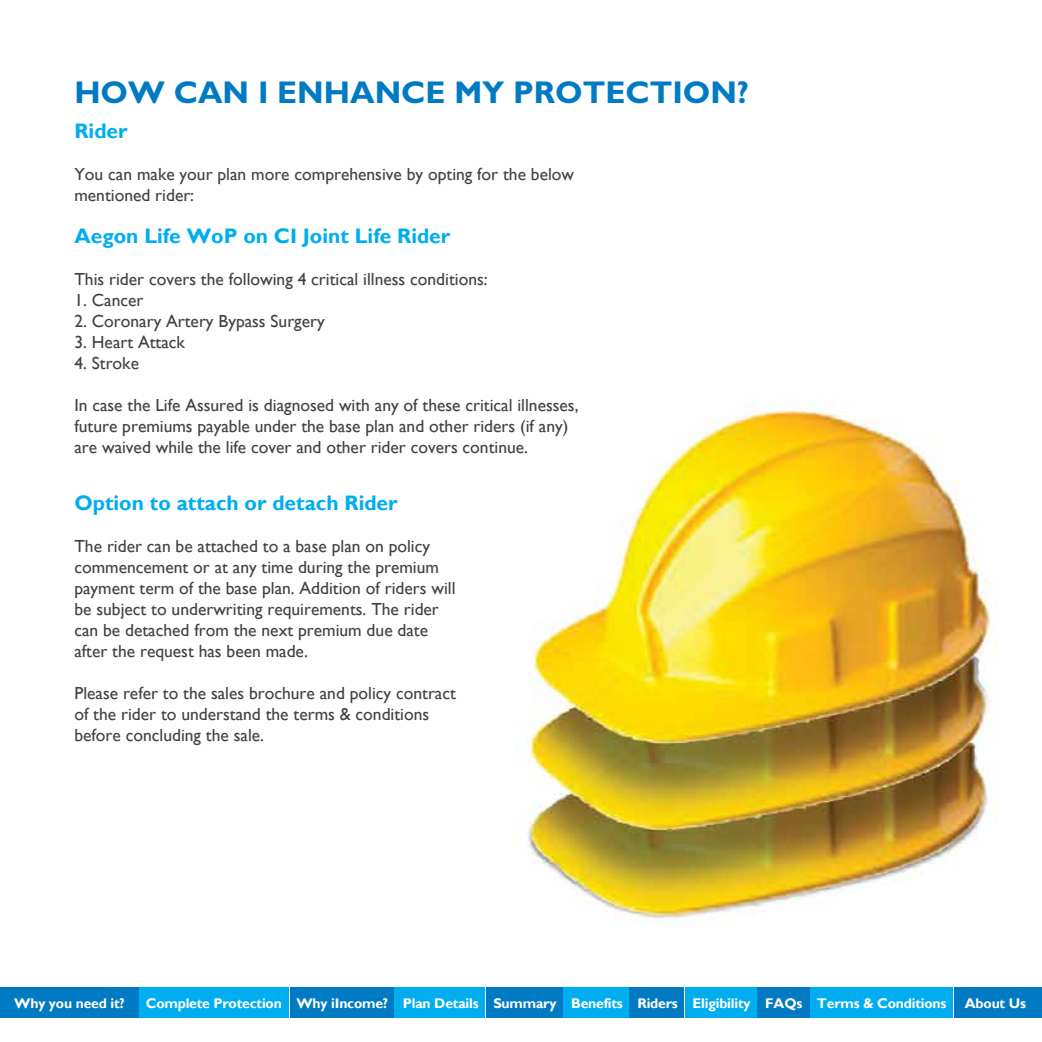
<style>
.page{position:relative;width:1042px;height:1042px;background:#fff}
.page>*{position:absolute;margin:0;border:0;box-sizing:border-box;transform-origin:0 0}
.t1{font:700 31.5px "Gill Sans Std";color:#007ac2}
.t2{font:700 21px "Gill Sans";color:#00aeef}
.t3{font:17.5px/21px "Gill Sans";color:#414042}
.t4{font:700 14px "Gill Sans";letter-spacing:-.015em;color:#fff}
</style>
<div class="page">
<img style="left:138px;top:400px;width:859px;height:618px">
<div style="left:0;top:987px;width:138px;height:31px;background:#007ac2"></div>
<div style="left:139px;top:987px;width:150px;height:31px;background:#00aeef"></div>
<div style="left:394px;top:987px;width:91px;height:31px;background:#00aeef"></div>
<div style="left:486px;top:987px;width:77px;height:31px;background:#007ac2"></div>
<div style="left:630px;top:987px;width:54px;height:31px;background:#007ac2"></div>
<div style="left:564px;top:987px;width:65px;height:31px;background:#00aeef"></div>
<div style="left:685px;top:987px;width:71px;height:31px;background:#00aeef"></div>
<div style="left:810px;top:987px;width:143px;height:31px;background:#00aeef"></div>
<div style="left:757px;top:987px;width:52px;height:31px;background:#007ac2"></div>
<div style="left:954px;top:987px;width:88px;height:31px;background:#007ac2"></div>
<div style="left:290px;top:987px;width:103px;height:31px;background:#007ac2"></div>
<h1 class="t1" style="left:74px;top:74px;width:676px">HOW CAN I ENHANCE MY PROTECTION?</h1>
<p class="t2" style="left:74px;top:118px;width:55px">Rider</p>
<p class="t3" style="left:74px;top:164px;width:501px">You can make your plan more comprehensive by opting for the below mentioned rider:</p>
<p class="t2" style="left:74px;top:223px;width:377px">Aegon Life WoP on CI Joint Life Rider</p>
<p class="t3" style="left:74px;top:269px;width:415px">This rider covers the following 4 critical illness conditions:</p>
<p class="t3" style="left:74px;top:290px;width:71px">1. Cancer</p>
<p class="t3" style="left:74px;top:311px;width:252px">2. Coronary Artery Bypass Surgery</p>
<p class="t3" style="left:74px;top:332px;width:112px">3. Heart Attack</p>
<p class="t3" style="left:74px;top:353px;width:66px">4. Stroke</p>
<p class="t3" style="left:74px;top:395px;width:505px">In case the Life Assured is diagnosed with any of these critical illnesses, future premiums payable under the base plan and other riders (if any) are waived while the life cover and other rider covers continue.</p>
<p class="t2" style="left:74px;top:490px;width:325px">Option to attach or detach Rider</p>
<p class="t3" style="left:74px;top:535px;width:383px">The rider can be attached to a base plan on policy commencement or at any time during the premium payment term of the base plan. Addition of riders will be subject to underwriting requirements. The rider can be detached from the next premium due date after the request has been made.</p>
<p class="t3" style="left:74px;top:682px;width:383px">Please refer to the sales brochure and policy contract of the rider to understand the terms &amp; conditions before concluding the sale.</p>
<p class="t4" style="left:14px;top:994px;width:112px">Why you need it?</p>
<p class="t4" style="left:146px;top:994px;width:802px">Complete Protection Why iIncome? Plan Details Summary Benefits Riders Eligibility FAQs Terms &amp; Conditions</p>
<p class="t4" style="left:965px;top:994px;width:63px">About Us</p>
</div>
